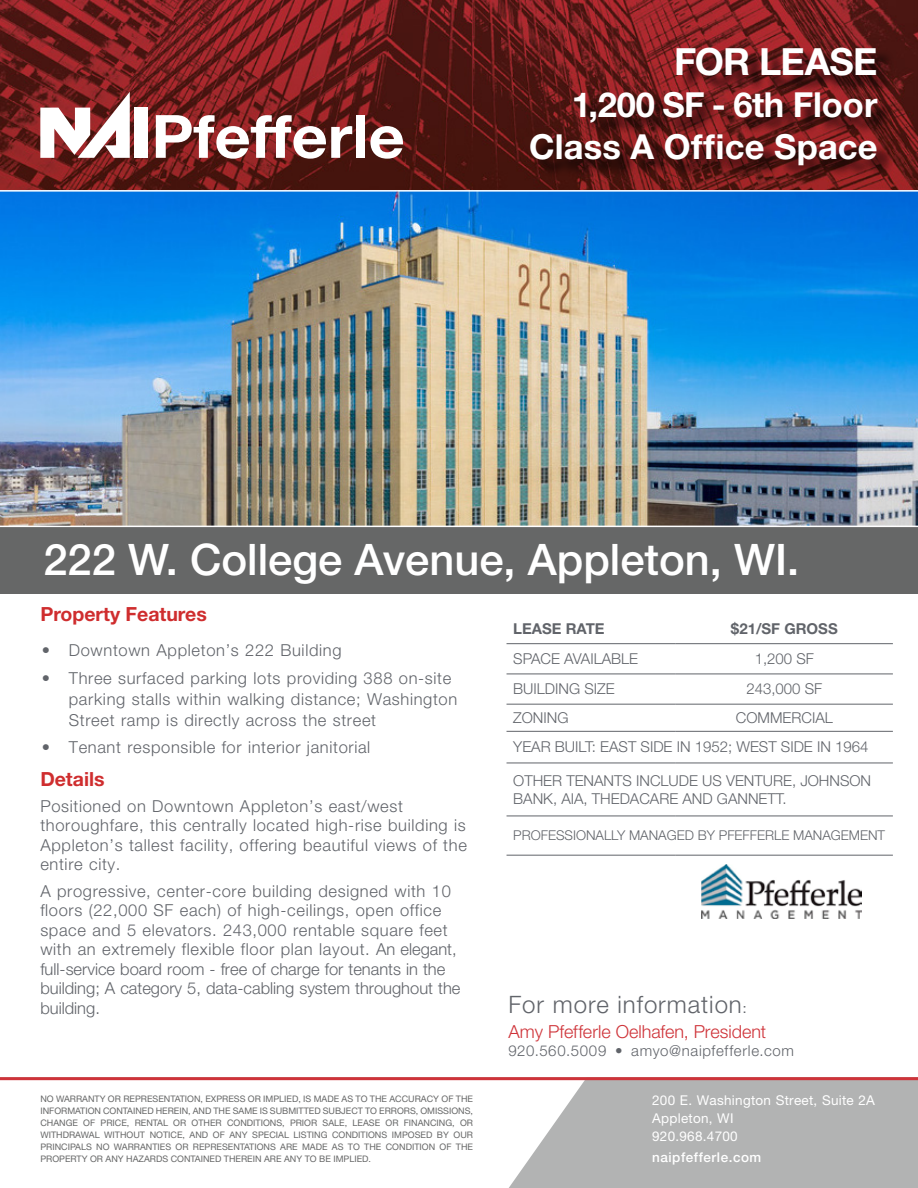
<style>
.page{position:relative;width:918px;height:1188px;background:#fff}
.page>*{position:absolute;margin:0;border:0;box-sizing:border-box;transform-origin:0 0}
.t1{font:500 43.5px "Helvetica Neue LT Std";color:#fff}
.t2{font:700 37.5px "Helvetica Neue LT Std";letter-spacing:-.025em;color:#fff}
.t3{font:700 34.5px/42px "Helvetica Neue LT Std";color:#fff;text-align:right}
.t4{font:300 24px "Helvetica Neue LT Std";letter-spacing:.04em;color:#61646a}
.t5{font:700 19.5px "Helvetica Neue LT Std";color:#cf2d2e}
.t6{font:300 18px "Helvetica Neue LT Std";color:#cf3339}
.t7{font:300 16.5px/19.5px "Helvetica Neue LT Std";letter-spacing:.04em;color:#61646a}
.t8{font:300 15px/29.4px "Helvetica Neue LT Std";color:#61646a}
.t9{font:300 15px "Helvetica Neue LT Std";letter-spacing:.045em;color:#61646a}
.t10{font:700 15px "Helvetica Neue LT Std";color:#61646a}
.t11{font:13.5px/18px "Helvetica Neue LT Std";letter-spacing:.02em;color:#fff}
.t12{font:300 13.5px "Helvetica Neue LT Std";color:#61646a}
.t13{font:500 13.5px "Helvetica Neue LT Std";letter-spacing:.04em;color:#fff}
.t14{font:9px/12.1px "Helvetica Neue LT Std";color:#666767;text-align:justify}
.s1{font-weight:400;font-size:13.5px}
</style>
<div class="page">
<div style="left:0;top:1078px;width:918px;height:110px;background:#b2b3b3"></div>
<svg style="left:0;top:1080px;width:586px;height:108px;background:#f9f9f9"></svg>
<img style="left:0;top:0;width:918px;height:190px">
<div style="left:0;top:527px;width:918px;height:67px;background:#666767"></div>
<hr style="left:0;top:1077px;width:918px;height:3px;background:#cf3339">
<div style="left:533px;top:49px;width:362px;height:134px;background:#000;opacity:.75"></div>
<div style="left:134px;top:108px;width:14px;height:50px;background:#fff"></div>
<svg style="left:40px;top:92px;width:90px;height:66px"></svg>
<svg style="left:156px;top:115px;width:196px;height:44px"></svg>
<div style="left:356px;top:115px;width:9px;height:43px;background:#fff"></div>
<svg style="left:370px;top:126px;width:33px;height:33px"></svg>
<img style="left:0;top:190px;width:918px;height:336px">
<img style="left:701px;top:864px;width:160px;height:54px">
<hr style="left:507px;top:643px;width:169px;height:1px;background:#61646a">
<hr style="left:676px;top:643px;width:217px;height:1px;background:#61646a">
<hr style="left:507px;top:674px;width:169px;height:1px;background:#61646a">
<hr style="left:676px;top:674px;width:217px;height:1px;background:#61646a">
<hr style="left:507px;top:704px;width:169px;height:1px;background:#61646a">
<hr style="left:676px;top:704px;width:217px;height:1px;background:#61646a">
<hr style="left:507px;top:731px;width:169px;height:1px;background:#61646a">
<hr style="left:676px;top:731px;width:217px;height:1px;background:#61646a">
<hr style="left:507px;top:763px;width:169px;height:1px;background:#61646a">
<hr style="left:676px;top:763px;width:217px;height:1px;background:#61646a">
<hr style="left:507px;top:816px;width:169px;height:1px;background:#61646a">
<hr style="left:676px;top:816px;width:217px;height:1px;background:#61646a">
<hr style="left:507px;top:855px;width:169px;height:1px;background:#61646a">
<hr style="left:676px;top:855px;width:217px;height:1px;background:#61646a">
<h2 class="t2" style="left:674px;top:38px;width:205px">FOR LEASE</h2>
<h3 class="t3" style="left:529px;top:83px;width:350px">1,200 SF - 6th Floor<br>Class A Office Space</h3>
<h1 class="t1" style="left:43px;top:534px;width:757px">222 W. College Avenue, Appleton, WI.</h1>
<p class="t5" style="left:40px;top:602px;width:168px">Property Features</p>
<p class="t7" style="left:42px;top:640px;width:301px">• Downtown Appleton’s 222 Building</p>
<p class="t7" style="left:69px;top:667px;width:390px;line-height:21px;text-indent:-27px">• Three surfaced parking lots providing 388 on-site parking stalls within walking distance; Washington<br>Street ramp is directly across the street</p>
<p class="t7" style="left:42px;top:737px;width:330px">• Tenant responsible for interior janitorial</p>
<p class="t5" style="left:40px;top:767px;width:66px">Details</p>
<p class="t7" style="left:40px;top:796px;width:428px">Positioned on Downtown Appleton’s east/west thoroughfare, this centrally located high-rise building is Appleton’s tallest facility, offering beautiful views of the entire city.</p>
<p class="t7" style="left:40px;top:881px;width:422px">A progressive, center-core building designed with 10 floors (22,000 SF each) of high-ceilings, open office space and 5 elevators. 243,000 rentable square feet with an extremely flexible floor plan layout. An elegant, full-service board room - free of charge for tenants in the building; A category 5, data-cabling system throughout the building.</p>
<p class="t10" style="left:513px;top:619px;width:93px">LEASE RATE</p>
<p class="t10" style="left:731px;top:619px;width:108px">$21/SF GROSS</p>
<p class="t8" style="left:513px;top:644px;width:126px">SPACE AVAILABLE</p>
<p class="t8" style="left:755px;top:644px;width:61px">1,200 SF</p>
<p class="t8" style="left:513px;top:674px;width:103px">BUILDING SIZE</p>
<p class="t8" style="left:746px;top:674px;width:77px">243,000 SF</p>
<p class="t8" style="left:513px;top:703px;width:57px">ZONING</p>
<p class="t8" style="left:513px;top:703px;width:357px;text-indent:223px">COMMERCIAL<br>YEAR BUILT: EAST SIDE IN 1952; WEST SIDE IN 1964</p>
<p class="t8" style="left:513px;top:771px;width:359px;line-height:18px">OTHER TENANTS INCLUDE US VENTURE, JOHNSON<br>BANK, AIA, THEDACARE AND GANNETT.</p>
<p class="t12" style="left:513px;top:827px;width:373px">PROFESSIONALLY MANAGED BY PFEFFERLE MANAGEMENT</p>
<h3 class="t4" style="left:508px;top:990px;width:240px">For more information<span class="s1">:</span></h3>
<p class="t6" style="left:508px;top:1021px;width:259px">Amy Pfefferle Oelhafen, President</p>
<p class="t9" style="left:508px;top:1042px;width:287px">920.560.5009 • amyo@naipfefferle.com</p>
<p class="t14" style="left:40px;top:1092px;width:434px">NO WARRANTY OR REPRESENTATION, EXPRESS OR IMPLIED, IS MADE AS TO THE ACCURACY OF THE INFORMATION CONTAINED HEREIN, AND THE SAME IS SUBMITTED SUBJECT TO ERRORS, OMISSIONS, CHANGE OF PRICE, RENTAL OR OTHER CONDITIONS, PRIOR SALE, LEASE OR FINANCING, OR WITHDRAWAL WITHOUT NOTICE, AND OF ANY SPECIAL LISTING CONDITIONS IMPOSED BY OUR PRINCIPALS NO WARRANTIES OR REPRESENTATIONS ARE MADE AS TO THE CONDITION OF THE PROPERTY OR ANY HAZARDS CONTAINED THEREIN ARE ANY TO BE IMPLIED.</p>
<p class="t11" style="left:652px;top:1091px;width:224px">200 E. Washington Street, Suite 2A<br>Appleton, WI<br>920.968.4700</p>
<p class="t13" style="left:652px;top:1149px;width:111px">naipfefferle.com</p>
</div>
